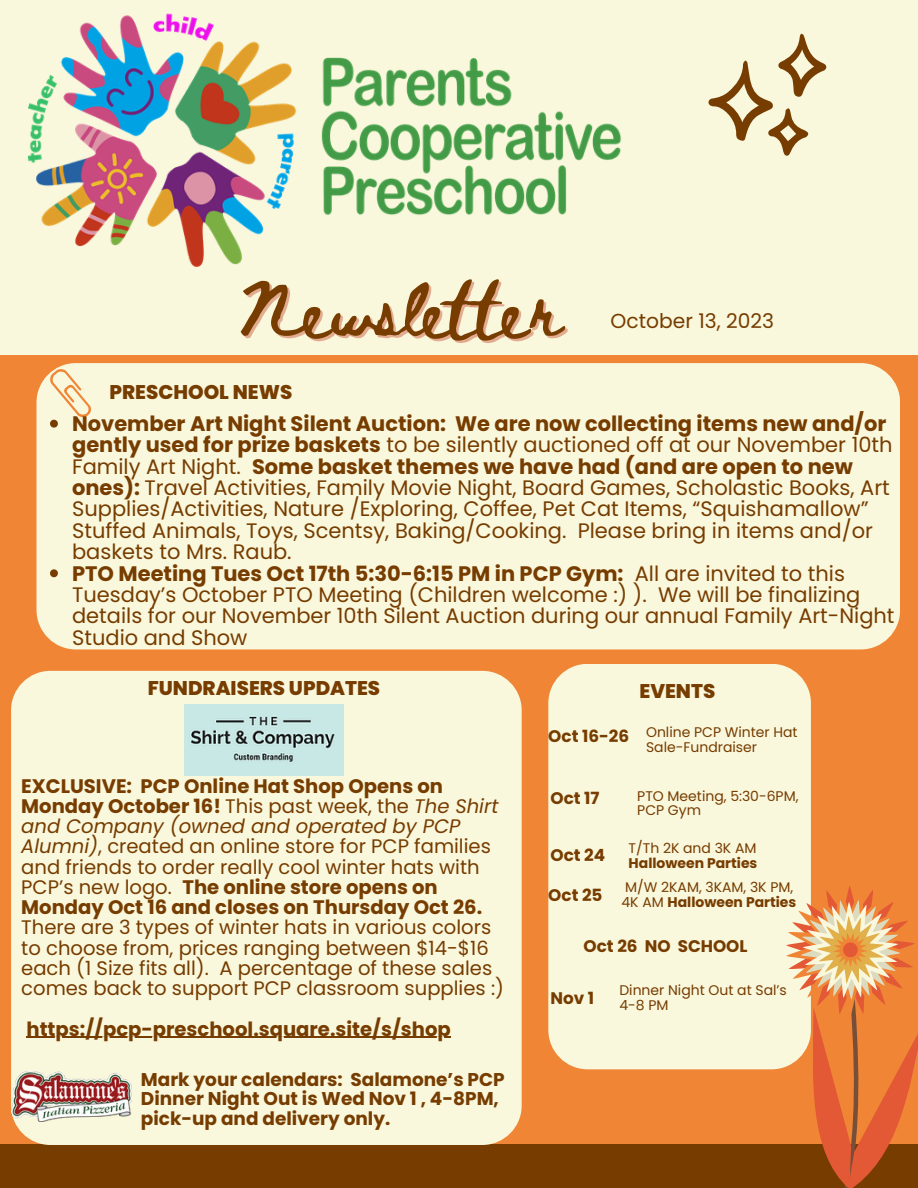
<style>
.page{position:relative;width:918px;height:1188px;background:#ef8535}
.page>*{position:absolute;margin:0;border:0;box-sizing:border-box;transform-origin:0 0}
.t1{font:54.9px "Beth Ellen";color:#763c00}
.t2{font:21px/21.3px "Poppins";color:#763c00}
.t3{font:20.25px "Poppins";color:#763c00}
.t4{font:800 19.8px "Poppins";color:#763c00}
.t5{font:19.65px/20.2px "Poppins";color:#763c00}
.t6{font:700 19.65px "Poppins";color:#763c00}
.t7{font:700 18.45px/19.2px "Poppins";color:#763c00}
.t8{font:700 16.8px "Poppins";color:#763c00}
.t9{font:13.95px/14.7px "Poppins";color:#763c00}
.t10{font:700 13.95px/14.7px "Poppins";color:#763c00}
.s1{font-weight:700}
.s2{font-style:italic}
.s3{font-weight:400}
</style>
<div class="page">
<div style="left:0;top:0;width:918px;height:354px;background:#f9f7dc"></div>
<div style="left:0;top:1145px;width:918px;height:43px;background:#763c00"></div>
<div style="left:548px;top:664px;width:263px;height:405px;background:#f9f7dc;border-radius:39px"></div>
<svg style="left:767px;top:886px;width:151px;height:302px"></svg>
<svg style="left:708px;top:34px;width:118px;height:122px"></svg>
<div style="left:37px;top:363px;width:863px;height:286px;background:#f9f7dc;border-radius:39px"></div>
<div style="left:11px;top:671px;width:511px;height:474px;background:#f9f7dc;border-radius:39px"></div>
<img style="left:27px;top:13px;width:594px;height:254px">
<svg style="left:49px;top:368px;width:42px;height:60px"></svg>
<svg style="left:50px;top:569px;width:8px;height:8px"></svg>
<img style="left:11px;top:1072px;width:120px;height:49px">
<img style="left:185px;top:705px;width:158px;height:71px">
<hr style="left:26px;top:1037px;width:425px;height:1px;background:#763c00">
<p class="t1" style="left:238px;top:285px;width:325px">Newsletter</p>
<p class="t4" style="left:110px;top:379px;width:184px">PRESCHOOL NEWS</p>
<p class="t3" style="left:611px;top:306px;width:165px">October 13, 2023</p>
<p class="t2" style="left:72px;top:413px;width:822px"><span class="s1">November Art Night Silent Auction: We are now collecting items new and/or gently used for prize baskets</span> to be silently auctioned off at our November 10th Family Art Night. <span class="s1">Some basket themes we have had (and are open to new ones):</span> Travel Activities, Family Movie Night, Board Games, Scholastic Books, Art Supplies/Activities, Nature /Exploring, Coffee, Pet Cat Items, “Squishamallow” Stuffed Animals, Toys, Scentsy, Baking/Cooking. Please bring in items and/or baskets to Mrs. Raub.</p>
<p class="t2" style="left:72px;top:563px;width:824px"><span class="s1">PTO Meeting Tues Oct 17th 5:30-6:15 PM in PCP Gym:</span> All are invited to this Tuesday’s October PTO Meeting (Children welcome :) ). We will be finalizing details for our November 10th Silent Auction during our annual Family Art-Night Studio and Show</p>
<p class="t4" style="left:148px;top:674px;width:234px">FUNDRAISERS UPDATES</p>
<p class="t5" style="left:21px;top:776px;width:484px"><span class="s1">EXCLUSIVE: PCP Online Hat Shop Opens on Monday October 16!</span> This past week, the <span class="s2">The Shirt and Company (owned and operated by PCP Alumni)</span>, created an online store for PCP families and friends to order really cool winter hats with PCP’s new logo. <span class="s1">The online store opens on Monday Oct 16 and closes on Thursday Oct 26.<br></span>There are 3 types of winter hats in various colors to choose from, prices ranging between $14-$16 each (1 Size fits all). A percentage of these sales comes back to support PCP classroom supplies :)</p>
<p class="t6" style="left:26px;top:1015px;width:426px">https://pcp-preschool.square.site/s/shop</p>
<p class="t7" style="left:141px;top:1070px;width:365px">Mark your calendars: Salamone’s PCP<br>Dinner Night Out is Wed Nov 1 , 4-8PM, pick-up and delivery only.</p>
<p class="t4" style="left:640px;top:677px;width:77px">EVENTS</p>
<p class="t8" style="left:548px;top:724px;width:82px">Oct 16-26</p>
<p class="t8" style="left:551px;top:786px;width:51px">Oct 17</p>
<p class="t9" style="left:646px;top:725px;width:153px">Online PCP Winter Hat<br>Sale-Fundraiser</p>
<p class="t9" style="left:637px;top:788px;width:163px">PTO Meeting, 5:30-6PM,<br>PCP Gym</p>
<p class="t8" style="left:551px;top:843px;width:56px">Oct 24</p>
<p class="t10" style="left:629px;top:841px;width:130px"><span class="s3">T/Th 2K and 3K AM<br></span>Halloween Parties</p>
<p class="t8" style="left:548px;top:883px;width:56px">Oct 25</p>
<p class="t9" style="left:622px;top:880px;width:176px">M/W 2KAM, 3KAM, 3K PM,<br>4K AM <span class="s1">Halloween Parties</span></p>
<p class="t8" style="left:584px;top:935px;width:165px">Oct 26 NO SCHOOL</p>
<p class="t8" style="left:551px;top:986px;width:45px">Nov 1</p>
<p class="t9" style="left:619px;top:983px;width:169px">Dinner Night Out at Sal’s<br>4-8 PM</p>
</div>
